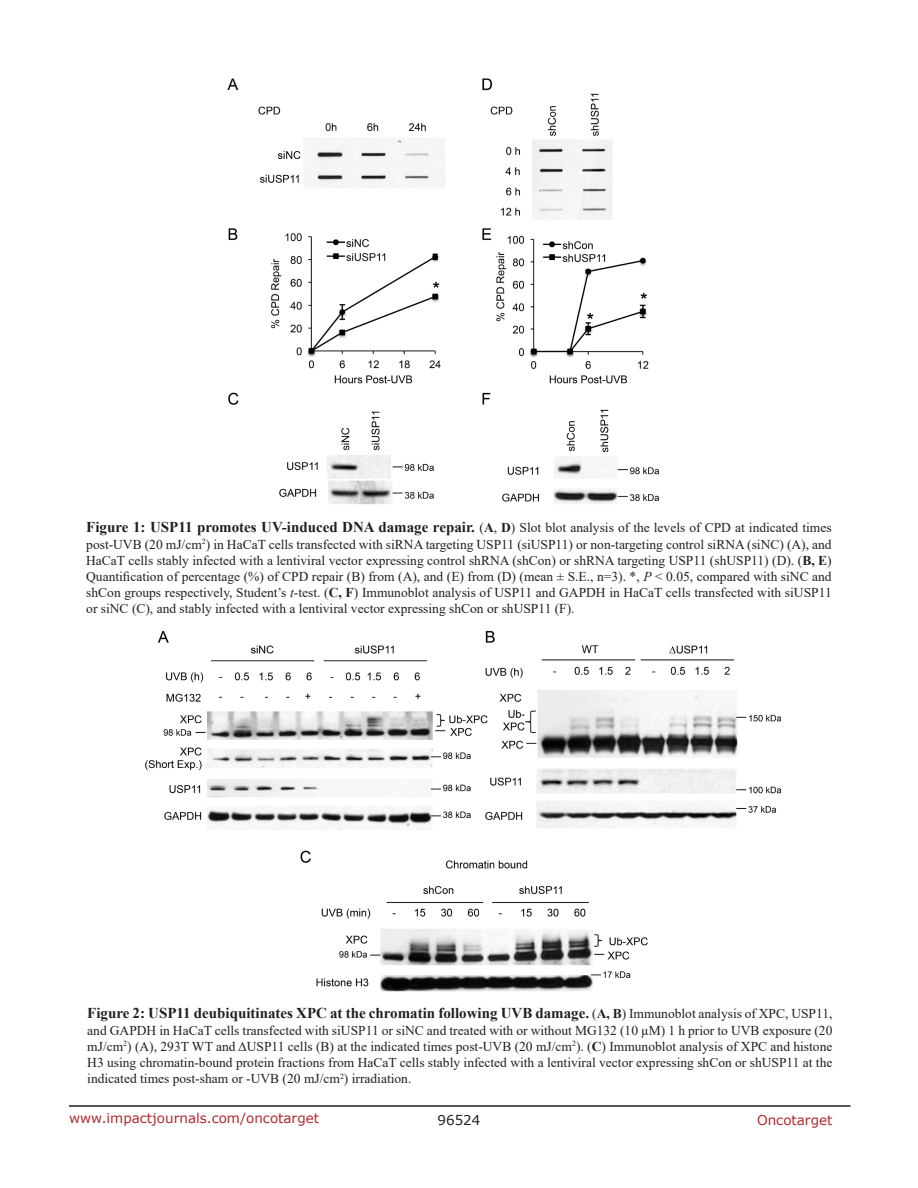
<style>
.page{position:relative;width:918px;height:1188px;background:#fff}
.page>*{position:absolute;margin:0;border:0;box-sizing:border-box;transform-origin:0 0}
.FigureText{font:700 15px "Times New Roman";color:#221f22}
.FigureText-2{font:13.5px/16.2px "Times New Roman";color:#221f22;text-align:justify}
.t1{font:13.5px "Verdana";color:#ac2b31}
.t2{font:13.5px "Verdana";color:#221f22}
.s1{font-weight:700;font-size:15px}
.s2{font-weight:700}
.s3{font-style:italic}
.s4{font-weight:400;font-size:13.5px}
.s5{font-size:13.5px}
</style>
<div class="page">
<hr style="left:69px;top:1105px;width:781px;height:2px;background:#231f20">
<img style="left:146px;top:630px;width:635px;height:362px">
<img style="left:227px;top:78px;width:433px;height:426px">
<p class="FigureText-2" style="left:86px;top:519px;width:747px"><span class="s1">Figure 1: USP11 promotes UV-induced DNA damage repair.</span> (<span class="s2">A</span>, <span class="s2">D</span>) Slot blot analysis of the levels of CPD at indicated times post-UVB (20 mJ/cm<sup>2</sup>) in HaCaT cells transfected with siRNA targeting USP11 (siUSP11) or non-targeting control siRNA (siNC) (A), and HaCaT cells stably infected with a lentiviral vector expressing control shRNA (shCon) or shRNA targeting USP11 (shUSP11) (D). (<span class="s2">B, E</span>)<br>Quantification of percentage (%) of CPD repair (B) from (A), and (E) from (D) (mean ± S.E., n=3). *, <span class="s3">P</span> &lt; 0.05, compared with siNC and shCon groups respectively, Student’s <span class="s3">t</span>-test. (<span class="s2">C, F</span>) Immunoblot analysis of USP11 and GAPDH in HaCaT cells transfected with siUSP11 or siNC (C), and stably infected with a lentiviral vector expressing shCon or shUSP11 (F).</p>
<p class="FigureText" style="left:87px;top:1003px;width:747px">Figure 2: USP11 deubiquitinates XPC at the chromatin following UVB damage. <span class="s4">(</span><span class="s5">A, B</span><span class="s4">) Immunoblot analysis of XPC, USP11,</span></p>
<p class="FigureText-2" style="left:87px;top:1022px;width:747px">and GAPDH in HaCaT cells transfected with siUSP11 or siNC and treated with or without MG132 (10 µM) 1 h prior to UVB exposure (20 mJ/cm<sup>2</sup>) (A), 293T WT and ΔUSP11 cells (B) at the indicated times post-UVB (20 mJ/cm<sup>2</sup>). (<span class="s2">C</span>) Immunoblot analysis of XPC and histone H3 using chromatin-bound protein fractions from HaCaT cells stably infected with a lentiviral vector expressing shCon or shUSP11 at the indicated times post-sham or -UVB (20 mJ/cm<sup>2</sup>) irradiation.</p>
<p class="t1" style="left:69px;top:1109px;width:252px">www.impactjournals.com/oncotarget</p>
<p class="t2" style="left:438px;top:1111px;width:44px">96524</p>
<p class="t1" style="left:757px;top:1111px;width:77px">Oncotarget</p>
</div>
